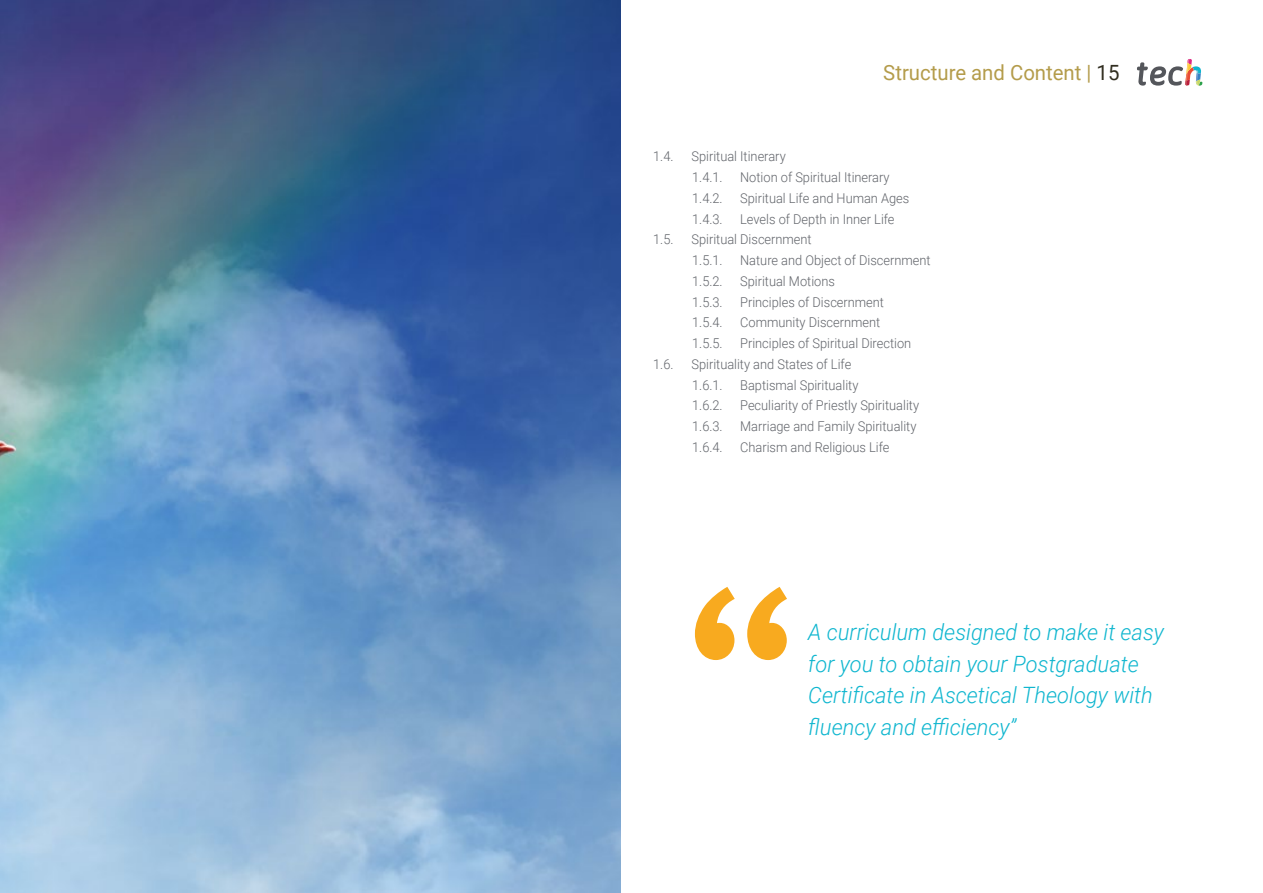
<style>
.page{position:relative;width:1263px;height:893px;background:#fff}
.page>*{position:absolute;margin:0;border:0;box-sizing:border-box;transform-origin:0 0}
.t1{font:italic 300 22.5px/31.5px "Roboto";color:#0fb6cf}
.t2{font:21px "Roboto";color:#b49c4b}
.t3{font:300 13.5px/20.7px "Roboto";color:#61646a;scale:.95 1}
.s1{color:#312e20}
</style>
<div class="page">
<img style="left:0;top:0;width:621px;height:893px">
<svg style="left:695px;top:587px;width:92px;height:73px"></svg>
<svg style="left:1137px;top:59px;width:65px;height:27px"></svg>
<h2 class="t2" style="left:883px;top:57px;width:238px">Structure and Content | <span class="s1">15</span></h2>
<p class="t3" style="left:653px;top:146px;width:23px">1.4.</p>
<p class="t3" style="left:691px;top:146px;width:101px">Spiritual Itinerary<br>1.4.1.</p>
<p class="t3" style="left:740px;top:166px;width:159px">Notion of Spiritual Itinerary</p>
<p class="t3" style="left:692px;top:187px;width:34px">1.4.2.</p>
<p class="t3" style="left:740px;top:187px;width:180px">Spiritual Life and Human Ages</p>
<p class="t3" style="left:692px;top:208px;width:34px">1.4.3.</p>
<p class="t3" style="left:740px;top:208px;width:164px">Levels of Depth in Inner Life</p>
<p class="t3" style="left:653px;top:229px;width:23px">1.5.</p>
<p class="t3" style="left:691px;top:229px;width:128px">Spiritual Discernment<br>1.5.1.</p>
<p class="t3" style="left:740px;top:249px;width:202px">Nature and Object of Discernment</p>
<p class="t3" style="left:692px;top:270px;width:34px">1.5.2.</p>
<p class="t3" style="left:740px;top:270px;width:101px">Spiritual Motions</p>
<p class="t3" style="left:692px;top:291px;width:34px">1.5.3.</p>
<p class="t3" style="left:740px;top:291px;width:153px">Principles of Discernment</p>
<p class="t3" style="left:692px;top:312px;width:34px">1.5.4.</p>
<p class="t3" style="left:740px;top:312px;width:149px">Community Discernment</p>
<p class="t3" style="left:692px;top:332px;width:34px">1.5.5.</p>
<p class="t3" style="left:740px;top:332px;width:182px">Principles of Spiritual Direction</p>
<p class="t3" style="left:653px;top:353px;width:23px">1.6.</p>
<p class="t3" style="left:691px;top:353px;width:170px">Spirituality and States of Life<br>1.6.1.</p>
<p class="t3" style="left:740px;top:374px;width:126px">Baptismal Spirituality</p>
<p class="t3" style="left:692px;top:395px;width:34px">1.6.2.</p>
<p class="t3" style="left:740px;top:395px;width:190px">Peculiarity of Priestly Spirituality</p>
<p class="t3" style="left:692px;top:415px;width:34px">1.6.3.</p>
<p class="t3" style="left:740px;top:415px;width:187px">Marriage and Family Spirituality</p>
<p class="t3" style="left:692px;top:436px;width:34px">1.6.4.</p>
<p class="t3" style="left:740px;top:436px;width:159px">Charism and Religious Life</p>
<h1 class="t1" style="left:808px;top:616px;width:357px">A curriculum designed to make it easy for you to obtain your Postgraduate Certificate in Ascetical Theology with fluency and efficiency”</h1>
</div>
